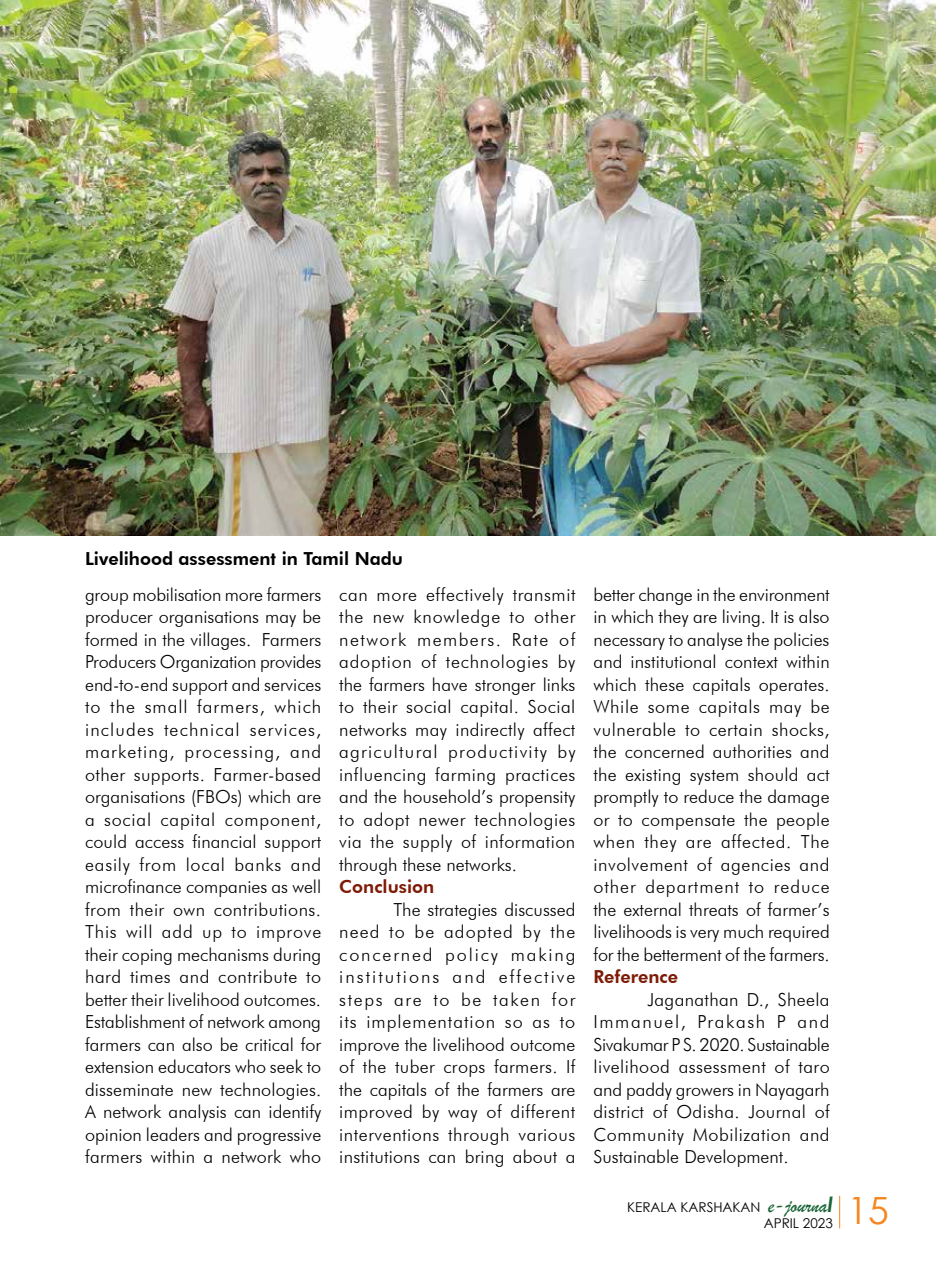
<style>
.page{position:relative;width:936px;height:1276px;background:#fff}
.page>*{position:absolute;margin:0;border:0;box-sizing:border-box;transform-origin:0 0}
.t1{font:37.5px "Century Gothic";color:#f6861f}
.t2{font:300 18px/22.5px "Futura BT";letter-spacing:.015em;color:#000;text-align:justify}
.t3{font:800 18px "Futura BT";color:#000}
.t4{font:800 18px "Futura BT";color:#7e1b06}
.t5{font:13.5px/16.2px "Century Gothic";color:#000;text-align:right}
.s1{font-family:"Brush Script";font-size:21px;color:#1a6537}
.s2{font-weight:700;font-style:italic;font-size:21px;color:#1a6537}
</style>
<div class="page">
<hr style="left:839px;top:1195px;width:1px;height:33px;background:#f6861f">
<img style="left:0;top:0;width:935px;height:536px">
<p class="t3" style="left:85px;top:547px;width:319px">Livelihood assessment in Tamil Nadu</p>
<p class="t2" style="left:85px;top:583px;width:238px">group mobilisation more farmers producer organisations may be formed in the villages. Farmers Producers Organization provides end-to-end support and services to the small farmers, which includes technical services, marketing, processing, and other supports. Farmer-based organisations (FBOs) which are a social capital component, could access financial support easily from local banks and microfinance companies as well from their own contributions.<br>This will add up to improve their coping mechanisms during hard times and contribute to better their livelihood outcomes.<br>Establishment of network among farmers can also be critical for extension educators who seek to disseminate new technologies.<br>A network analysis can identify opinion leaders and progressive farmers within a network who</p>
<p class="t2" style="left:339px;top:583px;width:238px">can more effectively transmit the new knowledge to other network members. Rate of adoption of technologies by the farmers have stronger links to their social capital. Social networks may indirectly affect agricultural productivity by influencing farming practices and the household’s propensity to adopt newer technologies via the supply of information through these networks.</p>
<p class="t4" style="left:339px;top:876px;width:96px">Conclusion</p>
<p class="t2" style="left:339px;top:898px;width:238px;text-indent:54px">The strategies discussed need to be adopted by the concerned policy making institutions and effective steps are to be taken for its implementation so as to improve the livelihood outcome of the tuber crops farmers. If the capitals of the farmers are improved by way of different interventions through various institutions can bring about a</p>
<p class="t2" style="left:593px;top:583px;width:238px">better change in the environment in which they are living. It is also necessary to analyse the policies and institutional context within which these capitals operates.<br>While some capitals may be vulnerable to certain shocks, the concerned authorities and the existing system should act promptly to reduce the damage or to compensate the people when they are affected. The involvement of agencies and other department to reduce the external threats of farmer’s livelihoods is very much required for the betterment of the farmers.</p>
<p class="t4" style="left:593px;top:966px;width:86px">Reference</p>
<p class="t2" style="left:593px;top:988px;width:238px;text-indent:54px">Jaganathan D., Sheela Immanuel, Prakash P and Sivakumar P S. 2020. Sustainable livelihood assessment of taro and paddy growers in Nayagarh district of Odisha. Journal of Community Mobilization and Sustainable Development.</p>
<p class="t5" style="left:627px;top:1198px;width:207px">KERALA KARSHAKAN <span class="s1">e-journa</span><span class="s2">l<br></span>APRIL 2023</p>
<h1 class="t1" style="left:847px;top:1184px;width:43px">15</h1>
</div>
